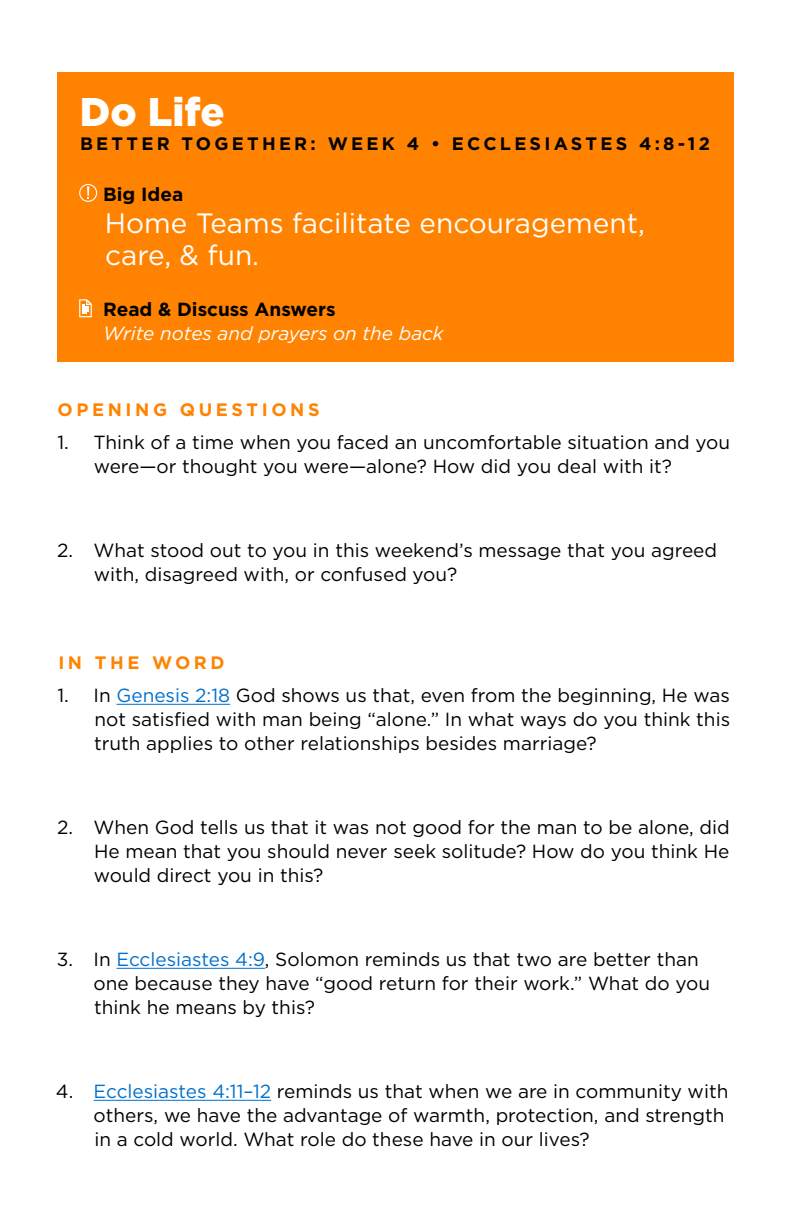
<style>
.page{position:relative;width:792px;height:1224px;background:#fff}
.page>*{position:absolute;margin:0;border:0;box-sizing:border-box;transform-origin:0 0}
.t1{font:900 40px "Gotham";color:#fff}
.t2{font:28px/32px "Gotham";color:#fff}
.t3{font:19px/24px "Gotham";color:#000}
.t4{font:italic 19px "Gotham";color:#fff}
.t5{font:700 19px "Gotham";color:#000}
.t6{font:700 18px "Gotham";letter-spacing:.18em;color:#000}
.t7{font:700 18px "Gotham";letter-spacing:.2em;color:#ff8300}
.s1{color:#0070ce}
</style>
<div class="page">
<hr style="left:117px;top:704px;width:113px;height:1px;background:#0070ce">
<hr style="left:117px;top:968px;width:148px;height:1px;background:#0070ce">
<hr style="left:94px;top:1100px;width:177px;height:1px;background:#0070ce">
<div style="left:58px;top:72px;width:676px;height:289px;background:#ff8300"></div>
<svg style="left:79px;top:184px;width:18px;height:18px"></svg>
<svg style="left:79px;top:299px;width:13px;height:18px"></svg>
<h1 class="t1" style="left:80px;top:84px;width:146px">Do Life</h1>
<p class="t6" style="left:80px;top:131px;width:631px">BETTER TOGETHER: WEEK 4 • ECCLESIASTES 4:8-12</p>
<p class="t5" style="left:103px;top:181px;width:82px">Big Idea</p>
<h2 class="t2" style="left:105px;top:206px;width:542px">Home Teams facilitate encouragement, care, &amp; fun.</h2>
<p class="t5" style="left:103px;top:296px;width:234px">Read &amp; Discuss Answers</p>
<p class="t4" style="left:103px;top:321px;width:342px">Write notes and prayers on the back</p>
<p class="t7" style="left:58px;top:398px;width:263px">OPENING QUESTIONS</p>
<p class="t3" style="left:94px;top:430px;width:638px;text-indent:-36px">1. Think of a time when you faced an uncomfortable situation and you were—or thought you were—alone? How did you deal with it?</p>
<p class="t3" style="left:94px;top:538px;width:625px;text-indent:-37px">2. What stood out to you in this weekend’s message that you agreed with, disagreed with, or confused you?</p>
<p class="t7" style="left:58px;top:651px;width:168px">IN THE WORD</p>
<p class="t3" style="left:94px;top:683px;width:638px;text-align:justify;text-indent:-37px">1. In <span class="s1">Genesis 2:18</span> God shows us that, even from the beginning, He was not satisfied with man being “alone.” In what ways do you think this truth applies to other relationships besides marriage?</p>
<p class="t3" style="left:94px;top:815px;width:637px;text-align:justify;text-indent:-37px">2. When God tells us that it was not good for the man to be alone, did He mean that you should never seek solitude? How do you think He would direct you in this?</p>
<p class="t3" style="left:94px;top:947px;width:618px;text-indent:-37px">3. In <span class="s1">Ecclesiastes 4:9</span>, Solomon reminds us that two are better than one because they have “good return for their work.” What do you think he means by this?</p>
<p class="t3" style="left:94px;top:1079px;width:636px;text-indent:-38px">4. <span class="s1">Ecclesiastes 4:11–12</span> reminds us that when we are in community with others, we have the advantage of warmth, protection, and strength in a cold world. What role do these have in our lives?</p>
</div>
